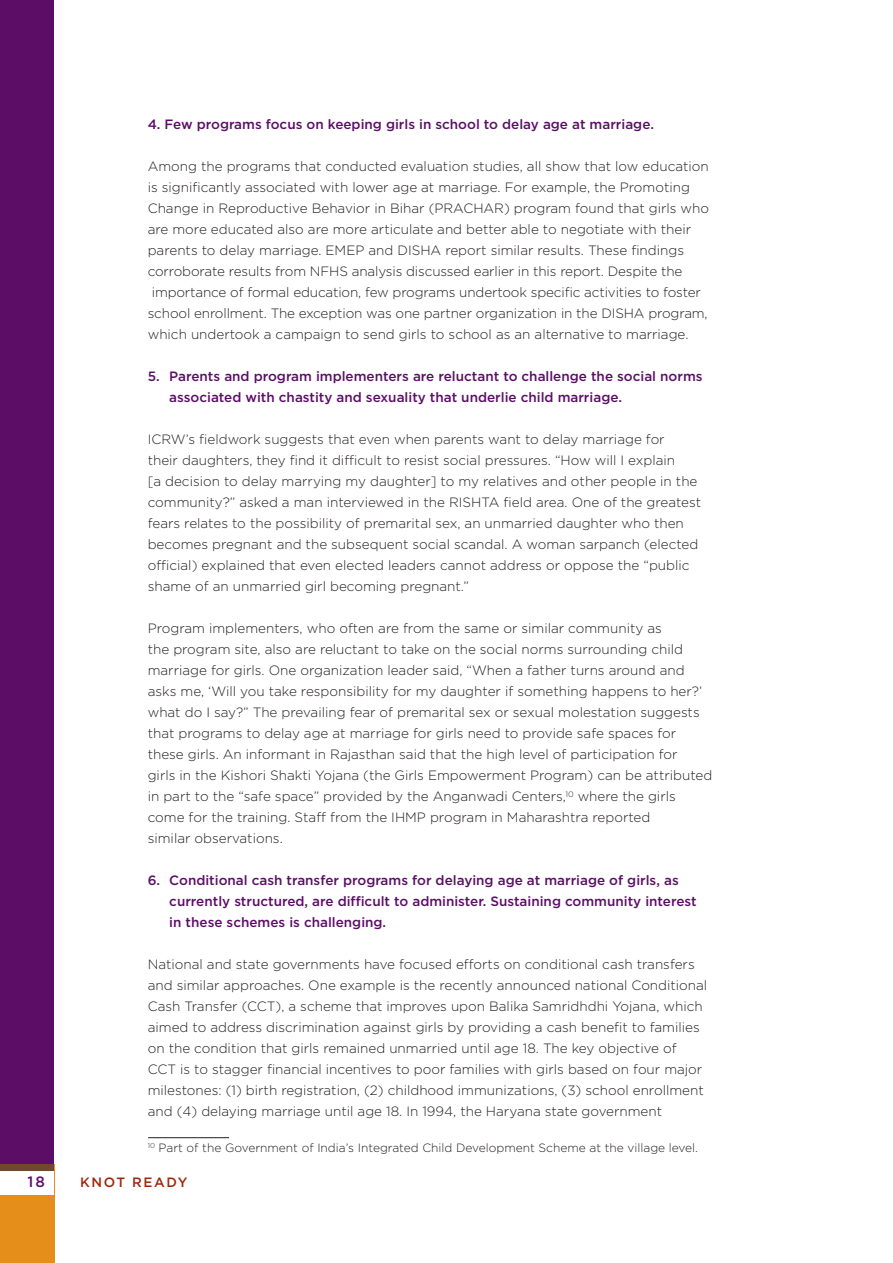
<style>
.page{position:relative;width:893px;height:1263px;background:#fff}
.page>*{position:absolute;margin:0;border:0;box-sizing:border-box;transform-origin:0 0}
.t1{font:500 15px "Gotham";color:#5c0e67}
.t2{font:300 13.5px/21px "Gotham";color:#231f20}
.t3{font:500 13.5px/21px "Gotham";color:#5c0e67}
.t4{font:500 13.5px "Gotham";color:#9e280e}
.t5{font:300 12px "Gotham";color:#231f20}
</style>
<div class="page">
<div style="left:0;top:0;width:54px;height:1263px;background:#5c0e67"></div>
<div style="left:0;top:1164px;width:54px;height:99px;background:#e58f1a"></div>
<div style="left:0;top:1164px;width:54px;height:30px;background:#fff"></div>
<div style="left:0;top:1164px;width:54px;height:6px;background:#73472e"></div>
<hr style="left:148px;top:1137px;width:81px;height:1px;background:#231f20">
<p class="t3" style="left:148px;top:113px;width:508px">4. Few programs focus on keeping girls in school to delay age at marriage.</p>
<p class="t2" style="left:148px;top:156px;width:563px">Among the programs that conducted evaluation studies, all show that low education is significantly associated with lower age at marriage. For example, the Promoting Change in Reproductive Behavior in Bihar (PRACHAR) program found that girls who are more educated also are more articulate and better able to negotiate with their parents to delay marriage. EMEP and DISHA report similar results. These findings corroborate results from NFHS analysis discussed earlier in this report. Despite the importance of formal education, few programs undertook specific activities to foster school enrollment. The exception was one partner organization in the DISHA program, which undertook a campaign to send girls to school as an alternative to marriage.</p>
<p class="t3" style="left:169px;top:365px;width:535px;text-indent:-22px">5. Parents and program implementers are reluctant to challenge the social norms associated with chastity and sexuality that underlie child marriage.</p>
<p class="t2" style="left:148px;top:429px;width:555px">ICRW’s fieldwork suggests that even when parents want to delay marriage for<br>their daughters, they find it difficult to resist social pressures. “How will I explain<br>[a decision to delay marrying my daughter] to my relatives and other people in the community?” asked a man interviewed in the RISHTA field area. One of the greatest fears relates to the possibility of premarital sex, an unmarried daughter who then becomes pregnant and the subsequent social scandal. A woman sarpanch (elected official) explained that even elected leaders cannot address or oppose the “public shame of an unmarried girl becoming pregnant.”</p>
<p class="t2" style="left:148px;top:618px;width:566px">Program implementers, who often are from the same or similar community as<br>the program site, also are reluctant to take on the social norms surrounding child marriage for girls. One organization leader said, “When a father turns around and asks me, ‘Will you take responsibility for my daughter if something happens to her?’ what do I say?” The prevailing fear of premarital sex or sexual molestation suggests that programs to delay age at marriage for girls need to provide safe spaces for these girls. An informant in Rajasthan said that the high level of participation for<br>girls in the Kishori Shakti Yojana (the Girls Empowerment Program) can be attributed in part to the “safe space” provided by the Anganwadi Centers,<sup>10</sup> where the girls come for the training. Staff from the IHMP program in Maharashtra reported<br>similar observations.</p>
<p class="t3" style="left:169px;top:869px;width:529px;text-indent:-22px">6. Conditional cash transfer programs for delaying age at marriage of girls, as currently structured, are difficult to administer. Sustaining community interest in these schemes is challenging.</p>
<p class="t2" style="left:148px;top:954px;width:561px">National and state governments have focused efforts on conditional cash transfers and similar approaches. One example is the recently announced national Conditional Cash Transfer (CCT), a scheme that improves upon Balika Samridhdhi Yojana, which aimed to address discrimination against girls by providing a cash benefit to families on the condition that girls remained unmarried until age 18. The key objective of CCT is to stagger financial incentives to poor families with girls based on four major milestones: (1) birth registration, (2) childhood immunizations, (3) school enrollment and (4) delaying marriage until age 18. In 1994, the Haryana state government</p>
<p class="t5" style="left:148px;top:1141px;width:552px"><sup>10</sup> Part of the Government of India’s Integrated Child Development Scheme at the village level.</p>
<p class="t1" style="left:28px;top:1173px;width:19px">18</p>
<p class="t4" style="left:80px;top:1175px;width:24px">Knot</p>
<p class="t4" style="left:132px;top:1175px;width:57px">Ready</p>
</div>
